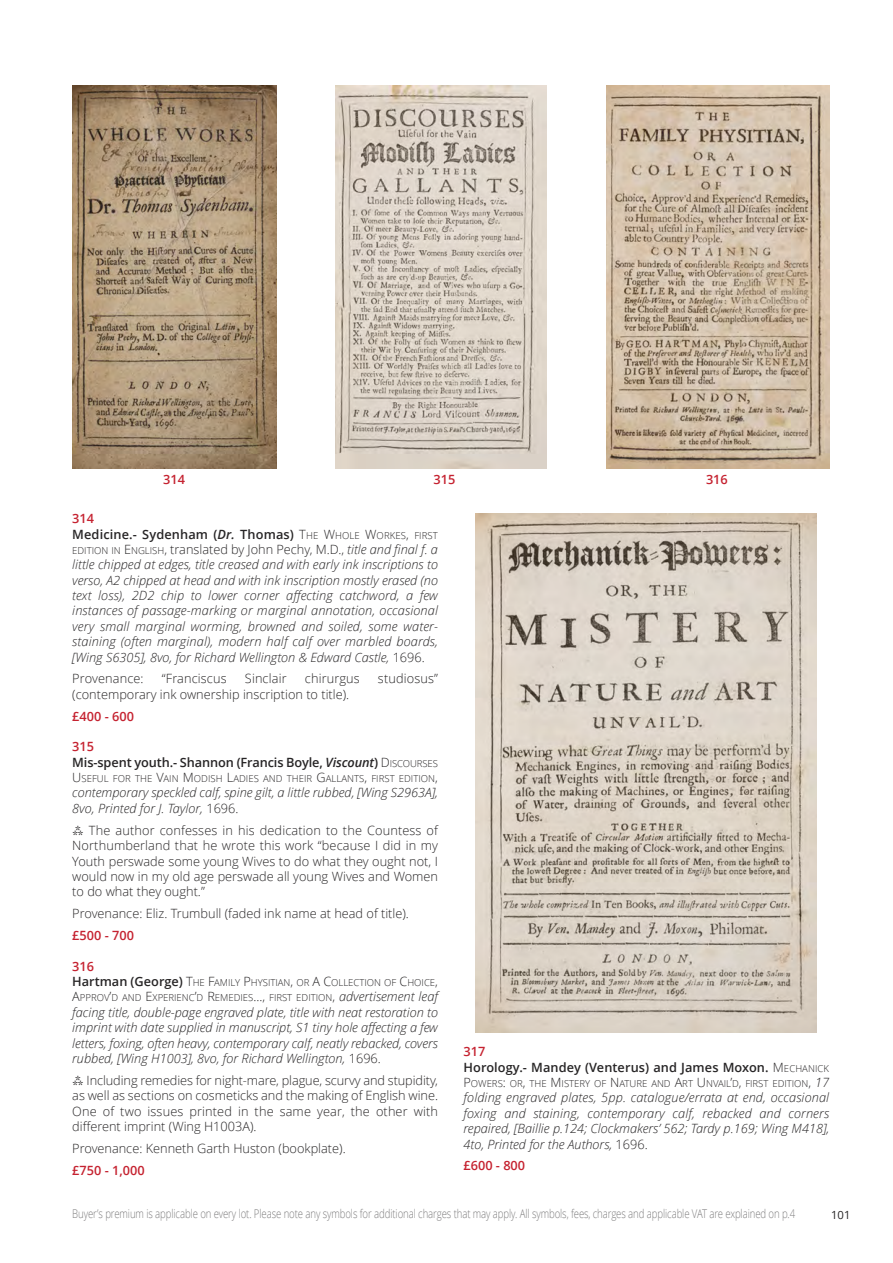
<style>
.page{position:relative;width:893px;height:1263px;background:#fff}
.page>*{position:absolute;margin:0;border:0;box-sizing:border-box;transform-origin:0 0}
.t1{font:italic 300 12.75px/15.5px "Open Sans";color:#272526;text-align:justify}
.t2{font:300 12.75px/15.5px "Open Sans";color:#272526;text-align:justify}
.t3{font:600 12.75px "Open Sans";letter-spacing:-.01em;color:#272526}
.t4{font:600 12.75px "Open Sans";color:#c52230}
.t5{font:300 12px "Open Sans";letter-spacing:-.01em;color:#7d7c7d;scale:.8 1}
.t6{font:11.25px "Open Sans";color:#272526}
.t7{font:300 9.6px/15.5px "Open Sans";color:#272526}
.s1{font-weight:600;font-style:normal}
.s2{font-weight:600}
.s3{font-style:normal}
.s4{font-style:normal;font-size:9.6px}
.s5{font-style:italic}
.s6{font-weight:300}
.s7{font-weight:300;font-size:9.6px}
.s8{font-size:12.75px}
.s9{font-family:"Lucida Grande";font-weight:400}
.s10{font-weight:600;font-size:12.75px}
.s11{font-style:italic;font-size:12.75px}
</style>
<div class="page">
<img style="left:476px;top:513px;width:341px;height:519px">
<img style="left:72px;top:85px;width:204px;height:384px">
<img style="left:335px;top:85px;width:212px;height:384px">
<img style="left:606px;top:85px;width:223px;height:384px">
<p class="t4" style="left:163px;top:470px;width:23px">314</p>
<p class="t4" style="left:433px;top:470px;width:23px">315</p>
<p class="t4" style="left:706px;top:470px;width:23px">316</p>
<p class="t4" style="left:72px;top:509px;width:23px">314</p>
<p class="t1" style="left:72px;top:526px;width:367px"><span class="s1">Medicine.- Sydenham (</span><span class="s2">Dr.</span> <span class="s1">Thomas)</span> <span class="s3">T</span><span class="s4">HE</span> <span class="s3">W</span><span class="s4">HOLE</span> <span class="s3">W</span><span class="s4">ORKES</span><span class="s3">,</span> <span class="s4">FIRST EDITION IN</span> <span class="s3">E</span><span class="s4">NGLISH</span><span class="s3">, translated by John Pechy, M.D.,</span> title and final f. a little chipped at edges, title creased and with early ink inscriptions to verso, A2 chipped at head and with ink inscription mostly erased (no text loss), 2D2 chip to lower corner affecting catchword, a few instances of passage-marking or marginal annotation, occasional very small marginal worming, browned and soiled, some water&shy;staining (often marginal), modern half calf over marbled boards, [Wing S6305], 8vo, for Richard Wellington &amp; Edward Castle, <span class="s3">1696.</span></p>
<p class="t2" style="left:72px;top:671px;width:73px">Provenance:</p>
<p class="t2" style="left:162px;top:671px;width:66px">“Franciscus</p>
<p class="t2" style="left:245px;top:671px;width:43px">Sinclair</p>
<p class="t2" style="left:305px;top:671px;width:56px">chirurgus</p>
<p class="t2" style="left:378px;top:671px;width:62px">studiosus”</p>
<p class="t2" style="left:72px;top:686px;width:278px">(contemporary ink ownership inscription to title).</p>
<p class="t4" style="left:72px;top:707px;width:63px">£400 - 600</p>
<p class="t4" style="left:72px;top:738px;width:23px">315</p>
<p class="t3" style="left:72px;top:753px;width:367px">Mis-spent youth.- Shannon (Francis Boyle, <span class="s5">Viscount</span>) <span class="s6">D</span><span class="s7">ISCOURSES</span></p>
<p class="t7" style="left:72px;top:771px;width:367px"><span class="s8">U</span>SEFUL FOR THE <span class="s8">V</span>AIN <span class="s8">M</span>ODISH <span class="s8">L</span>ADIES AND THEIR <span class="s8">G</span>ALLANTS<span class="s8">,</span> FIRST EDITION<span class="s8">,</span></p>
<p class="t1" style="left:72px;top:785px;width:367px">contemporary speckled calf, spine gilt, a little rubbed, [Wing S2963A],<br>8vo, Printed for J. Taylor, <span class="s3">1696.</span></p>
<p class="t2" style="left:72px;top:822px;width:367px"><span class="s9">⁂</span> The author confesses in his dedication to the Countess of Northumberland that he wrote this work “because I did in my Youth perswade some young Wives to do what they ought not, I would now in my old age perswade all young Wives and Women to do what they ought.”</p>
<p class="t2" style="left:72px;top:905px;width:338px">Provenance: Eliz. Trumbull (faded ink name at head of title).</p>
<p class="t4" style="left:72px;top:926px;width:63px">£500 - 700</p>
<p class="t4" style="left:72px;top:957px;width:23px">316</p>
<p class="t7" style="left:72px;top:974px;width:367px"><span class="s10">Hartman (George)</span> <span class="s8">T</span>HE <span class="s8">F</span>AMILY <span class="s8">P</span>HYSITIAN<span class="s8">,</span> OR <span class="s8">A C</span>OLLECTION OF <span class="s8">C</span>HOICE<span class="s8">,<br>A</span>PPROV<span class="s8">’</span>D AND <span class="s8">E</span>XPERIENC<span class="s8">’</span>D <span class="s8">R</span>EMEDIES<span class="s8">...,</span> FIRST EDITION<span class="s8">,</span> <span class="s11">advertisement leaf</span></p>
<p class="t1" style="left:72px;top:1004px;width:367px">facing title, double-page engraved plate, title with neat restoration to imprint with date supplied in manuscript, S1 tiny hole affecting a few letters, foxing, often heavy, contemporary calf, neatly rebacked, covers rubbed, [Wing H1003], 8vo, for Richard Wellington, <span class="s3">1696.</span></p>
<p class="t2" style="left:72px;top:1072px;width:367px"><span class="s9">⁂</span> Including remedies for night-mare, plague, scurvy and stupidity, as well as sections on cosmeticks and the making of English wine.<br>One of two issues printed in the same year, the other with different imprint (Wing H1003A).</p>
<p class="t2" style="left:72px;top:1140px;width:275px">Provenance: Kenneth Garth Huston (bookplate).</p>
<p class="t4" style="left:72px;top:1161px;width:74px">£750 - 1,000</p>
<p class="t4" style="left:463px;top:1043px;width:23px">317</p>
<p class="t3" style="left:463px;top:1058px;width:367px">Horology.- Mandey (Venterus) and James Moxon. <span class="s6">M</span><span class="s7">ECHANICK</span></p>
<p class="t7" style="left:463px;top:1075px;width:367px"><span class="s8">P</span>OWERS<span class="s8">:</span> OR<span class="s8">,</span> THE <span class="s8">M</span>ISTERY OF <span class="s8">N</span>ATURE AND <span class="s8">A</span>RT <span class="s8">U</span>NVAIL<span class="s8">’</span>D<span class="s8">,</span> FIRST EDITION<span class="s8">,</span> <span class="s11">17</span></p>
<p class="t1" style="left:463px;top:1090px;width:367px">folding engraved plates, 5pp. catalogue/errata at end, occasional foxing and staining, contemporary calf, rebacked and corners repaired, [Baillie p.124; Clockmakers’ 562; Tardy p.169; Wing M418], 4to, Printed for the Authors, <span class="s3">1696.</span></p>
<p class="t4" style="left:463px;top:1157px;width:63px">£600 - 800</p>
<p class="t5" style="left:72px;top:1205px;width:905px">Buyer’s premium is applicable on every lot. Please note any symbols for additional charges that may apply. All symbols, fees, charges and applicable VAT are explained on p.4</p>
<p class="t6" style="left:831px;top:1207px;width:21px">101</p>
</div>
